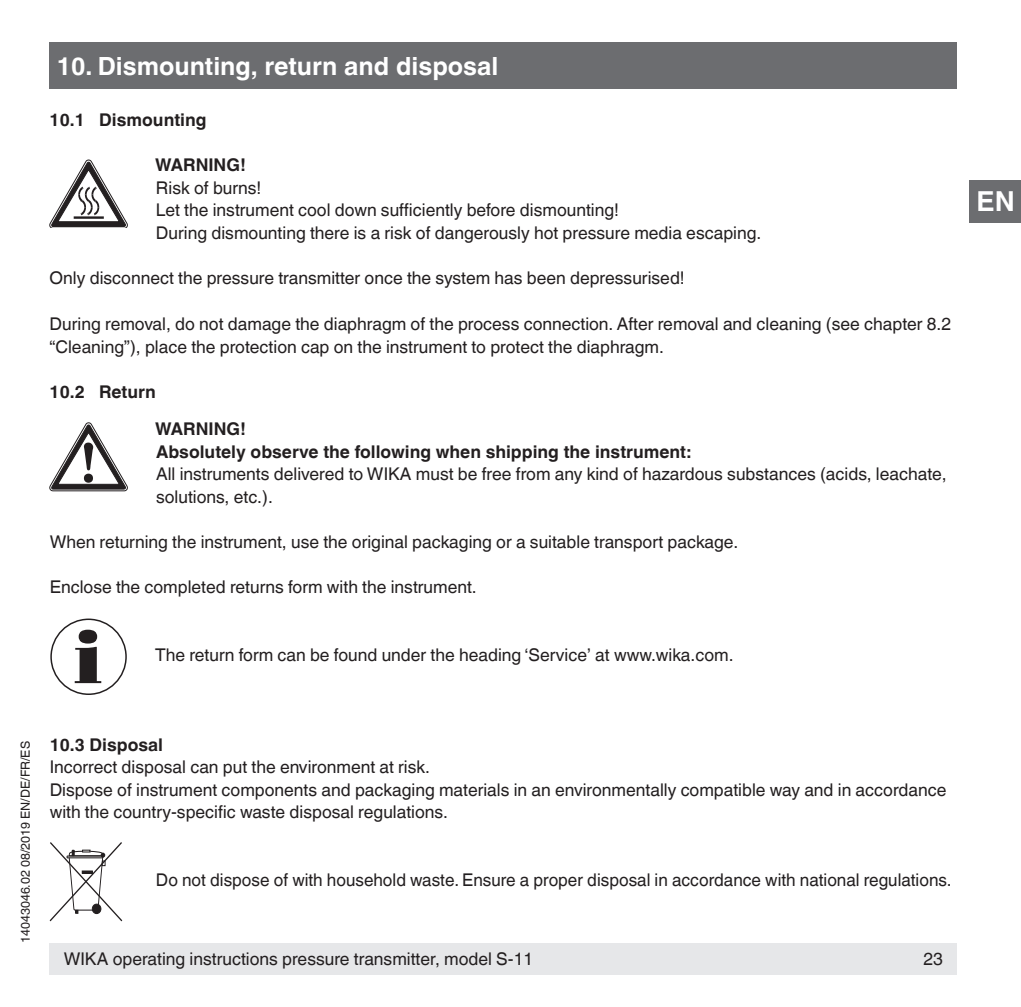
<style>
.page{position:relative;width:1021px;height:1007px;background:#fff}
.page>*{position:absolute;margin:0;border:0;box-sizing:border-box;transform-origin:0 0}
.t1{font:700 27.5px "Helvetica World";color:#fff}
.t2{font:700 25px "Helvetica World";color:#fff}
.t3{font:17.5px/22.5px "Helvetica World";color:#231f20}
.t4{font:700 17.5px/37.5px "Helvetica World";color:#231f20}
.t5{font:12.5px "Helvetica World";color:#231f20}
</style>
<div class="page">
<div style="left:50px;top:943px;width:907px;height:31px;background:#e6e7e9"></div>
<div style="left:50px;top:43px;width:907px;height:46px;background:#6c6d70"></div>
<div style="left:969px;top:180px;width:51px;height:42px;background:#6c6d70"></div>
<svg style="left:50px;top:160px;width:77px;height:68px"></svg>
<svg style="left:50px;top:422px;width:77px;height:69px"></svg>
<svg style="left:75px;top:629px;width:26px;height:54px"></svg>
<div style="left:50px;top:618px;width:77px;height:77px;border:1px solid #231f20;border-radius:50%"></div>
<svg style="left:50px;top:842px;width:72px;height:79px"></svg>
<h2 class="t2" style="left:57px;top:51px;width:443px">10. Dismounting, return and disposal</h2>
<p class="t4" style="left:50px;top:102px;width:158px">10.1 Dismounting</p>
<p class="t4" style="left:155px;top:147px;width:92px">WARNING!</p>
<p class="t3" style="left:156px;top:177px;width:607px">Risk of burns!<br>Let the instrument cool down sufficiently before dismounting!<br>During dismounting there is a risk of dangerously hot pressure media escaping.</p>
<p class="t3" style="left:50px;top:267px;width:636px">Only disconnect the pressure transmitter once the system has been depressurised!</p>
<p class="t3" style="left:50px;top:313px;width:903px">During removal, do not damage the diaphragm of the process connection. After removal and cleaning (see chapter 8.2 “Cleaning”), place the protection cap on the instrument to protect the diaphragm.</p>
<p class="t4" style="left:155px;top:373px;width:92px;text-indent:-106px">10.2 Return<br>WARNING!</p>
<p class="t4" style="left:156px;top:433px;width:536px">Absolutely observe the following when shipping the instrument:</p>
<p class="t3" style="left:156px;top:463px;width:792px">All instruments delivered to WIKA must be free from any kind of hazardous substances (acids, leachate, solutions, etc.).</p>
<p class="t3" style="left:50px;top:530px;width:690px">When returning the instrument, use the original packaging or a suitable transport package.</p>
<p class="t3" style="left:50px;top:575px;width:428px">Enclose the completed returns form with the instrument.</p>
<p class="t3" style="left:155px;top:643px;width:580px">The return form can be found under the heading ‘Service’ at www.wika.com.</p>
<h1 class="t1" style="left:976px;top:185px;width:40px">EN</h1>
<p class="t5" style="left:18px;top:943px;width:203px;rotate:-90deg">14043046.02 08/2019 EN/DE/FR/ES</p>
<p class="t4" style="left:50px;top:725px;width:115px">10.3 Disposal</p>
<p class="t3" style="left:50px;top:755px;width:898px">Incorrect disposal can put the environment at risk.<br>Dispose of instrument components and packaging materials in an environmentally compatible way and in accordance with the country-specific waste disposal regulations.</p>
<p class="t3" style="left:156px;top:868px;width:797px">Do not dispose of with household waste. Ensure a proper disposal in accordance with national regulations.</p>
<p class="t3" style="left:64px;top:947px;width:471px">WIKA operating instructions pressure transmitter, model S-11</p>
<p class="t3" style="left:923px;top:947px;width:21px">23</p>
</div>
